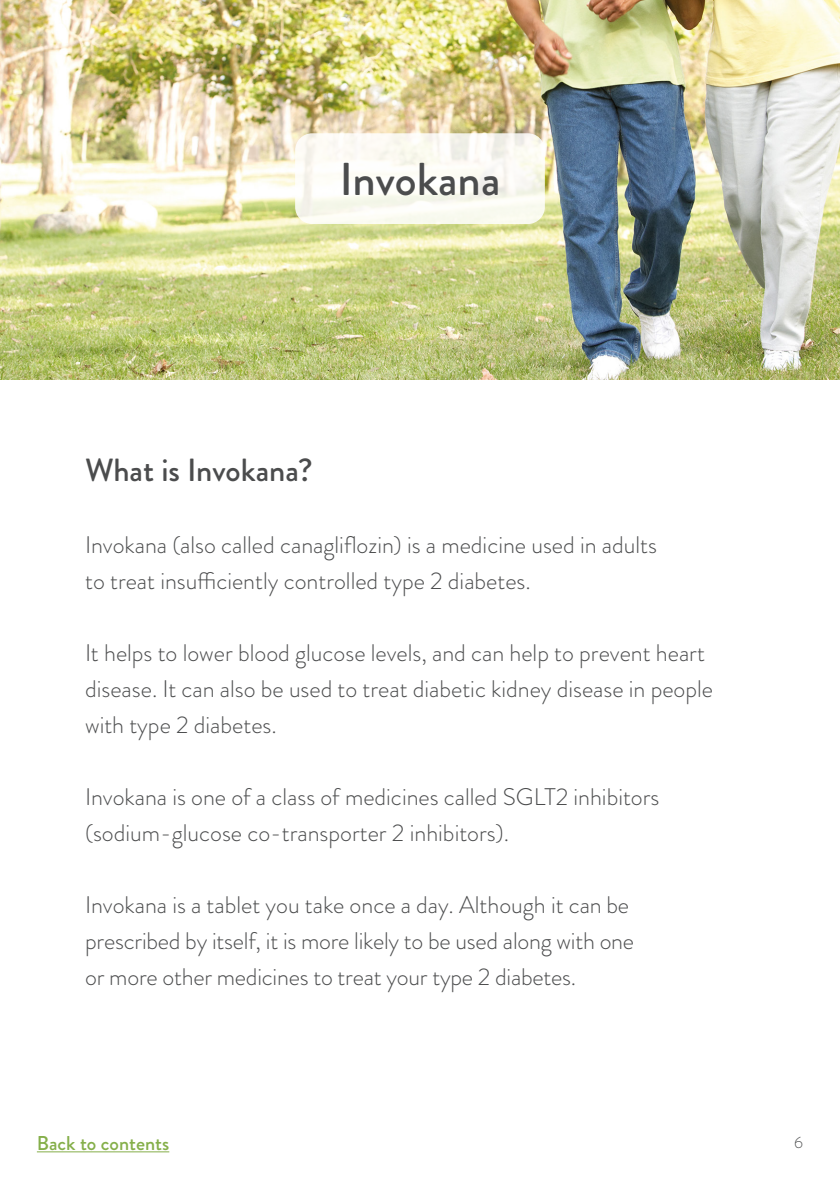
<style>
.page{position:relative;width:840px;height:1191px;background:#fff}
.page>*{position:absolute;margin:0;border:0;box-sizing:border-box;transform-origin:0 0}
.Heading_2{font:500 46px "Brandon Grotesque";color:#4b4c4d}
.Heading_3{font:500 32px "Brandon Grotesque";color:#4b4c4d}
.Body_text{font:300 24px/36px "Brandon Grotesque";color:#4b4c4d}
.Back_to_contents{font:500 20px "Brandon Grotesque";color:#85af4a}
.t1{font:300 16px "Brandon Grotesque";color:#4b4c4d}
</style>
<div class="page">
<img style="left:0;top:0;width:839px;height:380px">
<div style="left:295px;top:133px;width:249px;height:91px;background:linear-gradient(to right,#fcfbf5,#f9f8f0);border-radius:17px"></div>
<hr style="left:37px;top:1151px;width:132px;height:1px;background:#85af4a">
<p class="Heading_2" style="left:339px;top:147px;width:162px">Invokana</p>
<p class="Heading_3" style="left:85px;top:448px;width:229px">What is Invokana?</p>
<p class="Body_text" style="left:85px;top:527px;width:573px">Invokana (also called canagliflozin) is a medicine used in adults to treat insufficiently controlled type 2 diabetes.</p>
<p class="Body_text" style="left:85px;top:635px;width:629px">It helps to lower blood glucose levels, and can help to prevent heart disease. It can also be used to treat diabetic kidney disease in people with type 2 diabetes.</p>
<p class="Body_text" style="left:85px;top:779px;width:575px">Invokana is one of a class of medicines called SGLT2 inhibitors (sodium‑ glucose co-transporter 2 inhibitors).</p>
<p class="Body_text" style="left:85px;top:887px;width:550px">Invokana is a tablet you take once a day. Although it can be prescribed by itself, it is more likely to be used along with one or more other medicines to treat your type 2 diabetes.</p>
<p class="Back_to_contents" style="left:37px;top:1129px;width:134px">Back to contents</p>
<p class="t1" style="left:793px;top:1132px;width:10px">6</p>
</div>
